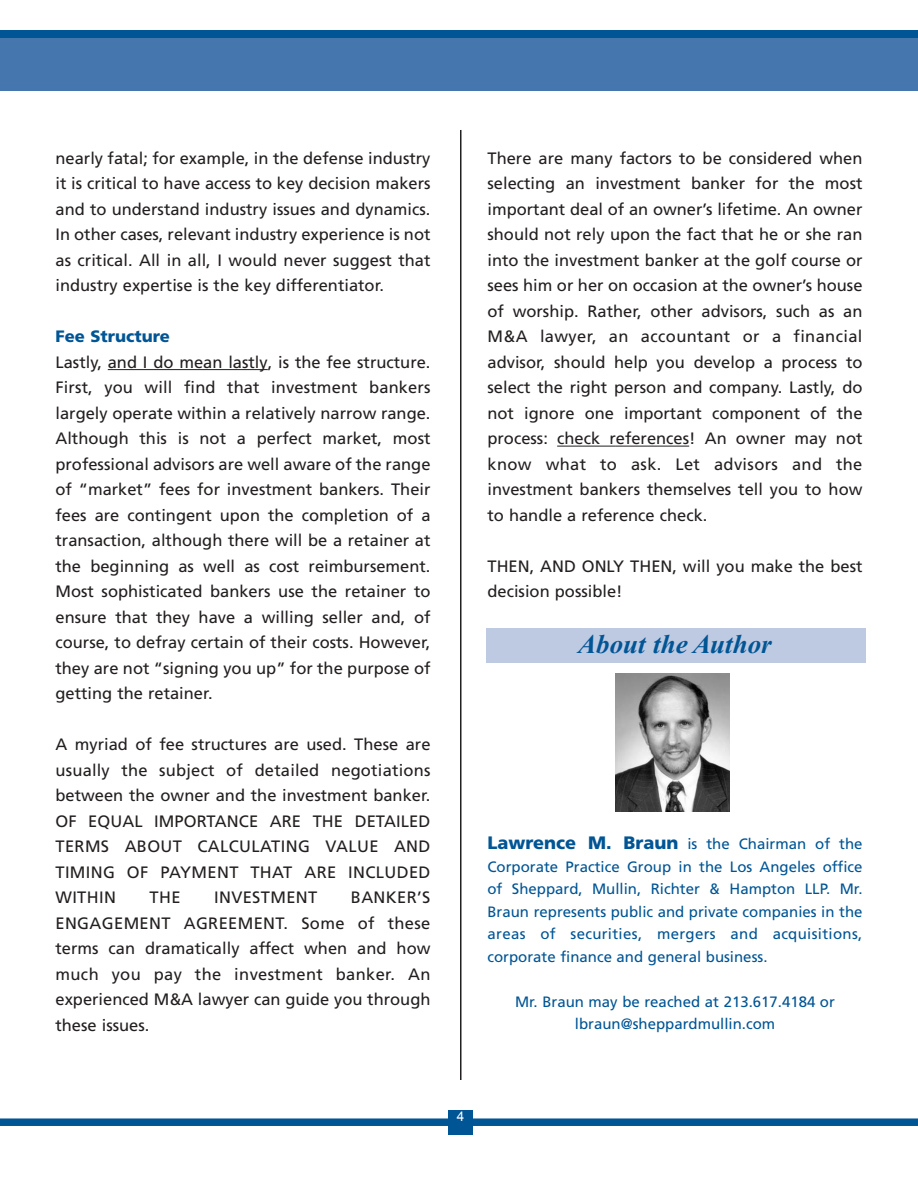
<style>
.page{position:relative;width:918px;height:1188px;background:#fff}
.page>*{position:absolute;margin:0;border:0;box-sizing:border-box;transform-origin:0 0}
.t1{font:italic 700 27px "Times New Roman";color:#005595}
.t2{font:16.5px/25.5px "Frutiger";color:#231f1f;text-align:justify}
.t3{font:900 16.5px "Frutiger";color:#005595}
.t4{font:16.5px "Frutiger";letter-spacing:.02em;color:#231f1f}
.t5{font:15px/22.5px "Frutiger";color:#005595;text-align:justify}
.t6{font:13.5px "Arial";color:#fff}
.s1{font-weight:900;font-size:18px}
</style>
<div class="page">
<div style="left:486px;top:628px;width:380px;height:34px;background:#bec9e2"></div>
<div style="left:0;top:30px;width:918px;height:52px;background:#005595"></div>
<div style="left:0;top:38px;width:918px;height:52px;background:#4576ae"></div>
<hr style="left:108px;top:369px;width:160px;height:1px;background:#231f1f">
<hr style="left:460px;top:130px;width:2px;height:950px;background:#231f1f">
<hr style="left:557px;top:446px;width:59px;height:1px;background:#231f1f">
<hr style="left:616px;top:446px;width:31px;height:1px;background:#231f1f">
<hr style="left:647px;top:446px;width:42px;height:1px;background:#231f1f">
<div style="left:0;top:1118px;width:918px;height:8px;background:#005595"></div>
<div style="left:448px;top:1110px;width:25px;height:24px;background:#005595"></div>
<img style="left:615px;top:673px;width:115px;height:139px">
<p class="t2" style="left:56px;top:147px;width:377px">nearly fatal; for example, in the defense industry it is critical to have access to key decision makers and to understand industry issues and dynamics.<br>In other cases, relevant industry experience is not as critical. All in all, I would never suggest that industry expertise is the key differentiator.</p>
<p class="t3" style="left:56px;top:330px;width:116px">Fee Structure</p>
<p class="t2" style="left:56px;top:351px;width:377px">Lastly, and I do mean lastly, is the fee structure.<br>First, you will find that investment bankers largely operate within a relatively narrow range.<br>Although this is not a perfect market, most professional advisors are well aware of the range of “market” fees for investment bankers. Their fees are contingent upon the completion of a transaction, although there will be a retainer at the beginning as well as cost reimbursement.<br>Most sophisticated bankers use the retainer to ensure that they have a willing seller and, of course, to defray certain of their costs. However, they are not “signing you up” for the purpose of getting the retainer.</p>
<p class="t2" style="left:56px;top:733px;width:377px">A myriad of fee structures are used. These are usually the subject of detailed negotiations between the owner and the investment banker.<br>OF EQUAL IMPORTANCE ARE THE DETAILED TERMS ABOUT CALCULATING VALUE AND TIMING OF PAYMENT THAT ARE INCLUDED WITHIN</p>
<p class="t2" style="left:56px;top:886px;width:377px;text-indent:295px">BANKER’S ENGAGEMENT AGREEMENT. Some of these terms can dramatically affect when and how much you pay the investment banker. An experienced M&amp;A lawyer can guide you through these issues.</p>
<p class="t2" style="left:150px;top:886px;width:32px">THE</p>
<p class="t4" style="left:214px;top:891px;width:105px">INVESTMENT</p>
<p class="t2" style="left:487px;top:147px;width:377px">There are many factors to be considered when selecting an investment banker for the most important deal of an owner’s lifetime. An owner should not rely upon the fact that he or she ran into the investment banker at the golf course or sees him or her on occasion at the owner’s house of worship. Rather, other advisors, such as an M&amp;A lawyer, an accountant or a financial advisor, should help you develop a process to select the right person and company. Lastly, do not ignore one important component of the process: check references! An owner may not know what to ask. Let advisors and the investment bankers themselves tell you to how to handle a reference check.</p>
<p class="t2" style="left:487px;top:555px;width:377px">THEN, AND ONLY THEN, will you make the best decision possible!</p>
<h1 class="t1" style="left:578px;top:635px;width:195px">About the Author</h1>
<p class="t5" style="left:488px;top:834px;width:377px"><span class="s1">Lawrence M. Braun</span> is the Chairman of the Corporate Practice Group in the Los Angeles office of Sheppard, Mullin, Richter &amp; Hampton LLP. Mr.<br>Braun represents public and private companies in the areas of securities, mergers and acquisitions, corporate finance and general business.</p>
<p class="t5" style="left:515px;top:992px;width:321px;text-align:center">Mr. Braun may be reached at 213.617.4184 or lbraun@sheppardmullin.com</p>
<p class="t6" style="left:457px;top:1109px;width:9px">4</p>
</div>
